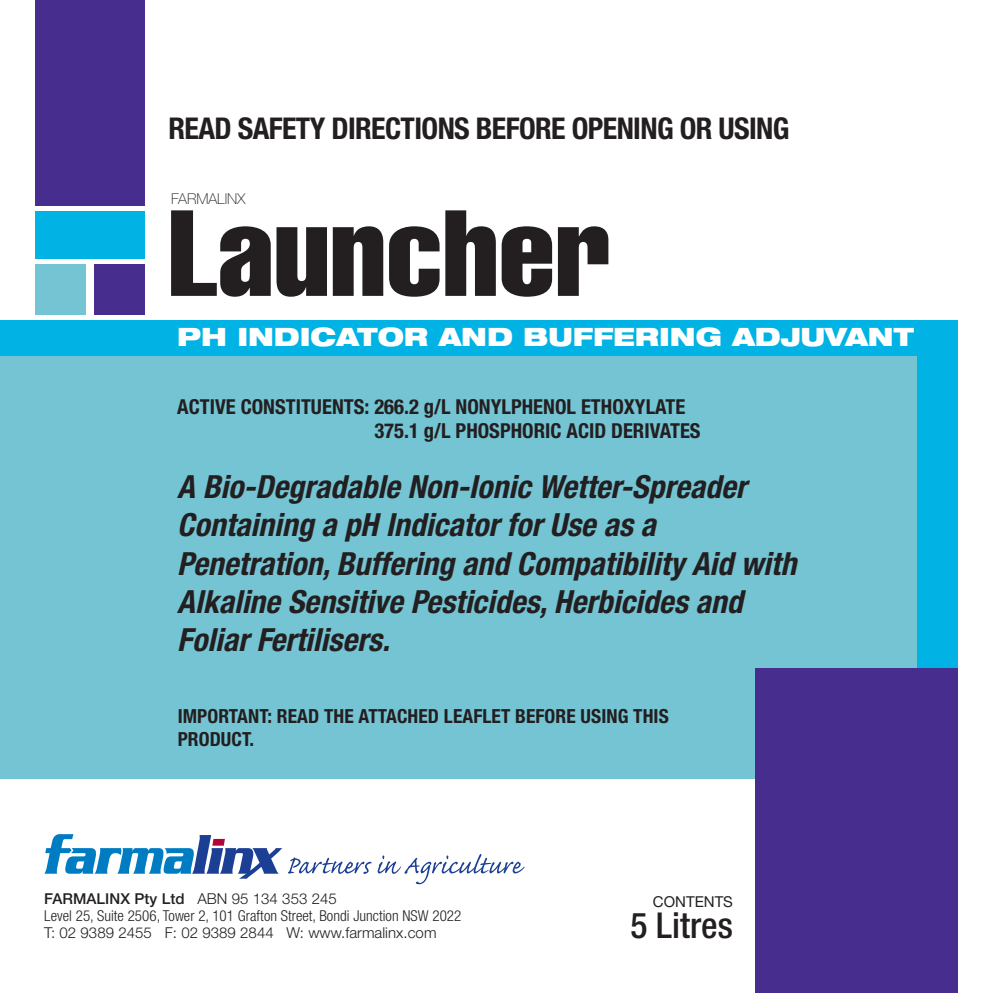
<style>
.page{position:relative;width:993px;height:993px;background:#fff}
.page>*{position:absolute;margin:0;border:0;box-sizing:border-box;transform-origin:0 0}
.t1{font:extra-condensed 120px "Helvetica";color:#231f20;scale:1.1 1}
.t2{font:500 condensed 35.5px "Helvetica Neue";color:#231f20}
.t3{font:italic 700 condensed 32px/38.2px "Helvetica Neue";color:#231f20}
.t4{font:700 condensed 30px "Helvetica Neue";letter-spacing:-.02em;color:#231f20}
.t5{font:900 expanded 25.25px "Helvetica Neue";color:#fff}
.t6{font:700 condensed 20.5px/24.8px "Helvetica Neue";color:#231f20}
.t7{font:700 condensed 19.5px/23.2px "Helvetica Neue";letter-spacing:.005em;color:#231f20}
.t8{font:300 condensed 15px/17px "Helvetica Neue";letter-spacing:.005em;color:#231f20}
.t9{font:300 15px "Helvetica Neue";letter-spacing:.005em;color:#231f20}
.t10{font:100 15px "Helvetica Neue";letter-spacing:-.005em;color:#231f20}
.t11{font:15px "Helvetica Neue";color:#231f20}
.s1{font-weight:500;font-stretch:normal}
.s2{font-stretch:normal}
</style>
<div class="page">
<div style="left:0;top:320px;width:957px;height:387px;background:#00b3e4"></div>
<div style="left:0;top:356px;width:916px;height:422px;background:#74c4d4"></div>
<svg style="left:44px;top:834px;width:238px;height:44px"></svg>
<svg style="left:288px;top:857px;width:83px;height:16px"></svg>
<svg style="left:377px;top:854px;width:147px;height:29px"></svg>
<div style="left:35px;top:0;width:109px;height:206px;background:#462d8e"></div>
<div style="left:35px;top:211px;width:109px;height:48px;background:#00b3e4"></div>
<div style="left:35px;top:264px;width:51px;height:50px;background:#74c4d4"></div>
<div style="left:94px;top:264px;width:50px;height:50px;background:#462d8e"></div>
<div style="left:755px;top:668px;width:202px;height:324px;background:#462d8e"></div>
<p class="t4" style="left:168px;top:111px;width:622px">READ SAFETY DIRECTIONS BEFORE OPENING OR USING</p>
<p class="t10" style="left:171px;top:190px;width:76px">FARMALINX</p>
<h1 class="t1" style="left:168px;top:177px;width:404px">Launcher</h1>
<p class="t5" style="left:177px;top:320px;width:737px">PH INDICATOR AND BUFFERING ADJUVANT</p>
<p class="t6" style="left:374px;top:393px;width:327px;text-indent:-197px">ACTIVE CONSTITUENTS: 266.2 g/L NONYLPHENOL ETHOXYLATE<br>375.1 g/L PHOSPHORIC ACID DERIVATES</p>
<p class="t3" style="left:177px;top:467px;width:620px">A Bio-Degradable Non-Ionic Wetter-Spreader Containing a pH Indicator for Use as a Penetration, Buffering and Compatibility Aid with Alkaline Sensitive Pesticides, Herbicides and Foliar Fertilisers.</p>
<p class="t7" style="left:178px;top:704px;width:492px">IMPORTANT: READ THE ATTACHED LEAFLET BEFORE USING THIS<br>PRODUCT.</p>
<p class="t8" style="left:44px;top:889px;width:418px"><span class="s1">FARMALINX Pty Ltd</span> <span class="s2">ABN 95 134 353 245<br></span>Level 25, Suite 2506, Tower 2, 101 Grafton Street, Bondi Junction NSW 2022</p>
<p class="t9" style="left:44px;top:923px;width:393px">T: 02 9389 2455 F: 02 9389 2844 W: www.farmalinx.com</p>
<p class="t11" style="left:652px;top:892px;width:81px">CONTENTS</p>
<p class="t2" style="left:630px;top:904px;width:104px">5 Litres</p>
</div>
